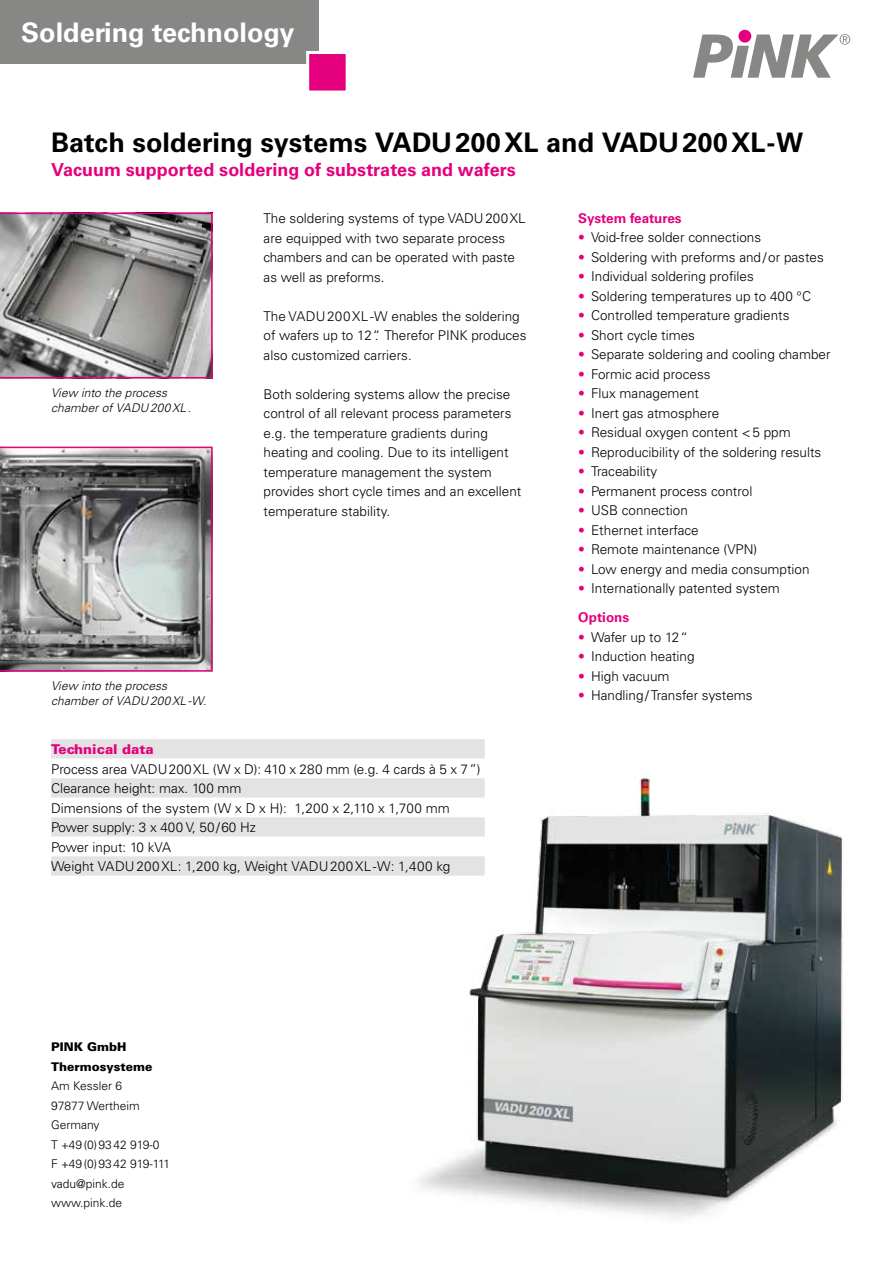
<style>
.page{position:relative;width:893px;height:1263px;background:#fff}
.page>*{position:absolute;margin:0;border:0;box-sizing:border-box;transform-origin:0 0}
.t1{font:700 27px "Univers";color:#000}
.t2{font:700 27px "Univers";color:#fff}
.t3{font:700 18px "Univers";color:#e5007d}
.t4{font:300 13.5px/19.5px "Univers";color:#000}
.t5{font:700 13.5px "Univers";color:#e5007d}
.t6{font:900 13.5px "Univers";color:#e5007d}
.t7{font:300 12px/19.5px "Univers";color:#000}
.t8{font:italic 300 12px/15px "Univers";letter-spacing:.01em;color:#000}
.t9{font:900 12px/19.5px "Univers";color:#000}
.s1{color:#e5007d}
.s2{font-weight:700;color:#e5007d}
</style>
<div class="page">
<div style="left:738px;top:30px;width:13px;height:13px;background:#e5007d;border-radius:50%"></div>
<svg style="left:693px;top:34px;width:157px;height:44px"></svg>
<img style="left:418px;top:778px;width:425px;height:440px">
<svg style="left:0;top:213px;width:213px;height:165px;background:#918c8d"></svg>
<svg style="left:0;top:447px;width:213px;height:225px;background:#8e8b8d"></svg>
<div style="left:51px;top:739px;width:434px;height:137px;background:#e3e3e3"></div>
<svg style="left:51px;top:759px;width:434px;height:97px"></svg>
<div style="left:0;top:0;width:319px;height:64px;background:#878786"></div>
<div style="left:306px;top:51px;width:43px;height:43px;background:#e5007d;border:3px solid #fff"></div>
<h1 class="t2" style="left:21px;top:16px;width:275px">Soldering technology</h1>
<h1 class="t1" style="left:51px;top:127px;width:754px">Batch soldering systems VADU200XL and VADU200XL-W</h1>
<h2 class="t3" style="left:51px;top:159px;width:466px">Vacuum supported soldering of substrates and wafers</h2>
<p class="t8" style="left:51px;top:385px;width:142px">View into the process chamber of VADU200XL.</p>
<p class="t4" style="left:264px;top:209px;width:263px">The soldering systems of type VADU200XL are equipped with two separate process chambers and can be operated with paste as well as preforms.</p>
<p class="t4" style="left:264px;top:306px;width:264px">The VADU200XL-W enables the soldering of wafers up to 12“. Therefor PINK produces also customized carriers.</p>
<p class="t4" style="left:264px;top:384px;width:259px">Both soldering systems allow the precise control of all relevant process parameters e.g. the temperature gradients during heating and cooling. Due to its intelligent temperature management the system provides short cycle times and an excellent temperature stability.</p>
<p class="t8" style="left:51px;top:678px;width:157px">View into the process chamber of VADU200XL-W.</p>
<p class="t6" style="left:51px;top:741px;width:104px">Technical data</p>
<p class="t4" style="left:51px;top:759px;width:431px">Process area VADU200XL (W x D): 410 x 280 mm (e.g. 4 cards à 5 x 7”)<br>Clearance height: max. 100 mm<br>Dimensions of the system (W x D x H): 1,200 x 2,110 x 1,700 mm Power supply: 3 x 400 V, 50/60 Hz<br>Power input: 10 kVA<br>Weight VADU200XL: 1,200 kg, Weight VADU200XL-W: 1,400 kg</p>
<p class="t5" style="left:578px;top:210px;width:105px">System features</p>
<p class="t4" style="left:578px;top:228px;width:184px"><span class="s1">•</span> Void-free solder connections</p>
<p class="t4" style="left:578px;top:247px;width:247px"><span class="s1">•</span> Soldering with preforms and/or pastes</p>
<p class="t4" style="left:578px;top:267px;width:177px"><span class="s1">•</span> Individual soldering profiles</p>
<p class="t4" style="left:578px;top:286px;width:234px"><span class="s1">•</span> Soldering temperatures up to 400 °C</p>
<p class="t4" style="left:578px;top:306px;width:213px"><span class="s1">•</span> Controlled temperature gradients</p>
<p class="t4" style="left:578px;top:325px;width:118px"><span class="s1">•</span> Short cycle times</p>
<p class="t4" style="left:578px;top:345px;width:254px"><span class="s1">•</span> Separate soldering and cooling chamber</p>
<p class="t4" style="left:578px;top:364px;width:134px"><span class="s1">•</span> Formic acid process</p>
<p class="t4" style="left:578px;top:384px;width:122px"><span class="s1">•</span> Flux management</p>
<p class="t4" style="left:578px;top:403px;width:143px"><span class="s1">•</span> Inert gas atmosphere</p>
<p class="t4" style="left:578px;top:423px;width:214px"><span class="s1">•</span> Residual oxygen content &lt;5 ppm</p>
<p class="t4" style="left:578px;top:442px;width:245px"><span class="s1">•</span> Reproducibility of the soldering results</p>
<p class="t4" style="left:578px;top:462px;width:80px"><span class="s1">•</span> Traceability</p>
<p class="t4" style="left:578px;top:481px;width:176px"><span class="s1">•</span> Permanent process control</p>
<p class="t4" style="left:578px;top:501px;width:111px"><span class="s1">•</span> USB connection</p>
<p class="t4" style="left:578px;top:520px;width:122px"><span class="s1">•</span> Ethernet interface</p>
<p class="t4" style="left:578px;top:540px;width:181px"><span class="s1">•</span> Remote maintenance (VPN)</p>
<p class="t4" style="left:578px;top:559px;width:233px"><span class="s1">•</span> Low energy and media consumption</p>
<p class="t4" style="left:578px;top:574px;width:203px;line-height:29px"><span class="s1">•</span> Internationally patented system<br><span class="s2">Options</span></p>
<p class="t4" style="left:578px;top:627px;width:111px"><span class="s1">•</span> Wafer up to 12“</p>
<p class="t4" style="left:578px;top:646px;width:118px"><span class="s1">•</span> Induction heating</p>
<p class="t4" style="left:578px;top:666px;width:93px"><span class="s1">•</span> High vacuum</p>
<p class="t4" style="left:578px;top:685px;width:176px"><span class="s1">•</span> Handling/ Transfer systems</p>
<p class="t9" style="left:51px;top:1037px;width:103px">PINK GmbH<br>Thermosysteme</p>
<p class="t7" style="left:51px;top:1076px;width:121px">Am Kessler 6<br>97877 Wertheim<br>Germany<br>T +49(0)9342 919-0<br>F +49(0)9342 919-111 vadu@pink.de www.pink.de</p>
</div>
